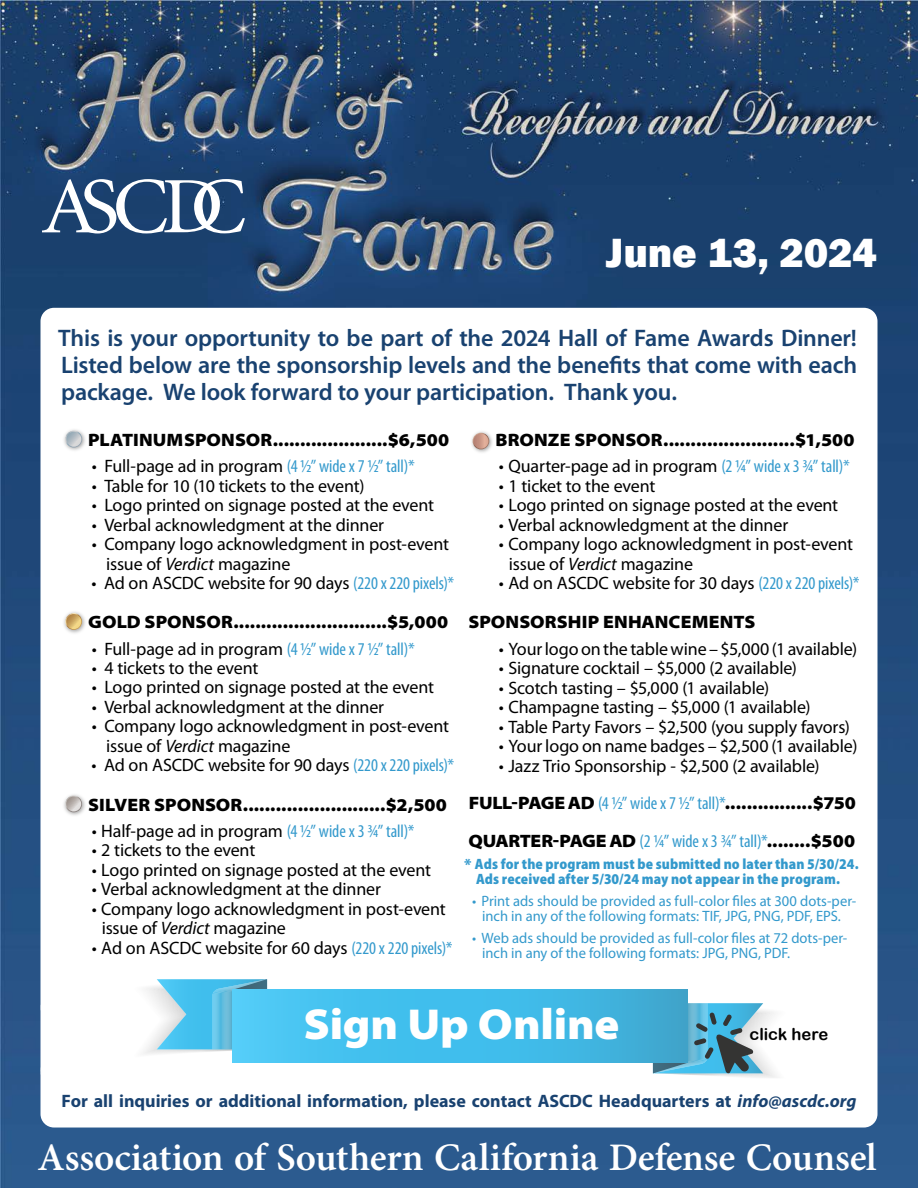
<style>
.page{position:relative;width:918px;height:1188px;background:#fff}
.page>*{position:absolute;margin:0;border:0;box-sizing:border-box;transform-origin:0 0}
.AEA_basic_text{font:900 semi-expanded 43.5px "Myriad Pro";letter-spacing:-.005em;color:#fff}
.t1{font:800 42px "Franklin Gothic";letter-spacing:-.005em;color:#fff}
.t2{font:600 39px "Minion Pro";letter-spacing:-.005em;color:#fff}
.t3{font:600 24px/27px "Myriad Pro";letter-spacing:-.01em;color:#194270;text-align:justify}
.t4{font:18px/19.5px "Myriad Pro";letter-spacing:-.01em;color:#000}
.t5{font:900 semi-expanded 18px "Myriad Pro";letter-spacing:.005em;color:#000}
.t6{font:700 18px "Myriad Pro";color:#194270}
.t7{font:900 semi-expanded 18px "Myriad Pro";letter-spacing:-.03em;color:#000}
.t8{font:900 semi-expanded 18px "Myriad Pro";letter-spacing:-.025em;color:#000}
.AEA_basic_text-2{font:16.65px "Arial Rounded MT Bold";letter-spacing:-.005em;color:#000}
.t9{font:15px/15px "Myriad Pro";color:#39c;text-align:center}
.t10{font:900 semi-condensed 15px "Myriad Pro";letter-spacing:.01em;color:#39c;scale:.96 1}
.s1{font-stretch:condensed;color:#39c}
.s2{font-style:italic}
.s3{font-weight:400;font-stretch:condensed;color:#39c}
.s4{font-stretch:semi-expanded}
</style>
<div class="page">
<img style="left:0;top:0;width:918px;height:1188px">
<div style="left:40px;top:308px;width:838px;height:820px;background:#fff;border-radius:14px"></div>
<img style="left:64px;top:429px;width:21px;height:22px">
<svg style="left:65px;top:431px;width:17px;height:17px"></svg>
<svg style="left:66px;top:432px;width:15px;height:15px"></svg>
<img style="left:64px;top:612px;width:21px;height:21px">
<svg style="left:65px;top:613px;width:17px;height:17px"></svg>
<svg style="left:66px;top:614px;width:15px;height:15px"></svg>
<img style="left:64px;top:794px;width:21px;height:22px">
<svg style="left:65px;top:796px;width:17px;height:16px"></svg>
<svg style="left:66px;top:796px;width:15px;height:16px"></svg>
<img style="left:471px;top:431px;width:22px;height:22px">
<svg style="left:473px;top:433px;width:16px;height:16px"></svg>
<svg style="left:473px;top:434px;width:15px;height:15px"></svg>
<svg style="left:42px;top:179px;width:203px;height:55px"></svg>
<svg style="left:143px;top:979px;width:124px;height:75px"></svg>
<div style="left:232px;top:990px;width:456px;height:73px;background:linear-gradient(to right,#4bccfb,#3cabd6)"></div>
<svg style="left:653px;top:1003px;width:124px;height:75px"></svg>
<p class="t1" style="left:606px;top:225px;width:272px">June 13, 2024</p>
<p class="t3" style="left:58px;top:325px;width:800px">This is your opportunity to be part of the 2024 Hall of Fame Awards Dinner!<br>Listed below are the sponsorship levels and the benefits that come with each package. We look forward to your participation. Thank you.</p>
<p class="t5" style="left:88px;top:430px;width:363px">PLATINUM SPONSOR.....................$6,500</p>
<p class="t4" style="left:92px;top:457px;width:325px">• Full-page ad in program <span class="s1">(4 ½” wide x 7 ½” tall)*</span></p>
<p class="t4" style="left:92px;top:476px;width:274px">• Table for 10 (10 tickets to the event)</p>
<p class="t4" style="left:92px;top:496px;width:344px">• Logo printed on signage posted at the event</p>
<p class="t4" style="left:92px;top:515px;width:294px">• Verbal acknowledgment at the dinner</p>
<p class="t4" style="left:106px;top:535px;width:344px;text-indent:-15px">• Company logo acknowledgment in post-event issue of <span class="s2">Verdict</span> magazine</p>
<p class="t4" style="left:92px;top:574px;width:364px">• Ad on ASCDC website for 90 days <span class="s1">(220 x 220 pixels)*</span></p>
<p class="t5" style="left:88px;top:612px;width:362px">GOLD SPONSOR............................$5,000</p>
<p class="t4" style="left:92px;top:639px;width:325px">• Full-page ad in program <span class="s1">(4 ½” wide x 7 ½” tall)*</span></p>
<p class="t4" style="left:92px;top:659px;width:168px">• 4 tickets to the event</p>
<p class="t4" style="left:92px;top:678px;width:344px">• Logo printed on signage posted at the event</p>
<p class="t4" style="left:92px;top:698px;width:294px">• Verbal acknowledgment at the dinner</p>
<p class="t4" style="left:106px;top:717px;width:344px;text-indent:-15px">• Company logo acknowledgment in post-event issue of <span class="s2">Verdict</span> magazine</p>
<p class="t4" style="left:92px;top:756px;width:364px">• Ad on ASCDC website for 90 days <span class="s1">(220 x 220 pixels)*</span></p>
<p class="t5" style="left:88px;top:794px;width:360px">SILVER SPONSOR..........................$2,500</p>
<p class="t4" style="left:92px;top:821px;width:325px">• Half-page ad in program <span class="s1">(4 ½” wide x 3 ¾” tall)*</span></p>
<p class="t4" style="left:92px;top:841px;width:165px">• 2 tickets to the event</p>
<p class="t4" style="left:92px;top:860px;width:341px">• Logo printed on signage posted at the event</p>
<p class="t4" style="left:92px;top:880px;width:291px">• Verbal acknowledgment at the dinner</p>
<p class="t4" style="left:102px;top:899px;width:346px;text-indent:-10px">• Company logo acknowledgment in post-event issue of <span class="s2">Verdict</span> magazine</p>
<p class="t4" style="left:92px;top:938px;width:363px">• Ad on ASCDC website for 60 days <span class="s1">(220 x 220 pixels)*</span></p>
<p class="t5" style="left:495px;top:430px;width:361px">BRONZE SPONSOR........................$1,500</p>
<p class="t4" style="left:499px;top:457px;width:352px">• Quarter-page ad in program <span class="s1">(2 ¼” wide x 3 ¾” tall)*</span></p>
<p class="t4" style="left:499px;top:476px;width:158px">• 1 ticket to the event</p>
<p class="t4" style="left:499px;top:496px;width:341px">• Logo printed on signage posted at the event</p>
<p class="t4" style="left:499px;top:515px;width:291px">• Verbal acknowledgment at the dinner</p>
<p class="t4" style="left:509px;top:535px;width:346px;text-indent:-10px">• Company logo acknowledgment in post-event issue of <span class="s2">Verdict</span> magazine</p>
<p class="t4" style="left:499px;top:574px;width:362px">• Ad on ASCDC website for 30 days <span class="s1">(220 x 220 pixels)*</span></p>
<p class="t5" style="left:468px;top:612px;width:289px">SPONSORSHIP ENHANCEMENTS</p>
<p class="t4" style="left:499px;top:639px;width:360px">• Your logo on the table wine – $5,000 (1 available)</p>
<p class="t4" style="left:499px;top:659px;width:300px">• Signature cocktail – $5,000 (2 available)</p>
<p class="t4" style="left:499px;top:678px;width:272px">• Scotch tasting – $5,000 (1 available)</p>
<p class="t4" style="left:499px;top:698px;width:313px">• Champagne tasting – $5,000 (1 available)</p>
<p class="t4" style="left:499px;top:717px;width:353px">• Table Party Favors – $2,500 (you supply favors)</p>
<p class="t4" style="left:499px;top:737px;width:360px">• Your logo on name badges – $2,500 (1 available)</p>
<p class="t4" style="left:499px;top:756px;width:322px">• Jazz Trio Sponsorship - $2,500 (2 available)</p>
<p class="t7" style="left:469px;top:793px;width:389px">FULL-PAGE AD <span class="s3">(4 ½” wide x 7 ½” tall)*</span>................$750</p>
<p class="t8" style="left:468px;top:831px;width:388px">QUARTER-PAGE AD <span class="s3">(2 ¼” wide x 3 ¾” tall)*</span>........$500</p>
<p class="t10" style="left:464px;top:855px;width:412px"><span class="s4">*</span> Ads for the program must be submitted no later than 5/30/24.</p>
<p class="t10" style="left:476px;top:870px;width:381px">Ads received after 5/30/24 may not appear in the program.</p>
<p class="t9" style="left:472px;top:894px;width:385px">• Print ads should be provided as full-color files at 300 dots-per&shy;inch in any of the following formats: TIF, JPG, PNG, PDF, EPS.</p>
<p class="t9" style="left:482px;top:930px;width:367px;text-align:left;text-indent:-10px">• Web ads should be provided as full-color files at 72 dots-per&shy;inch in any of the following formats: JPG, PNG, PDF.</p>
<p class="AEA_basic_text" style="left:303px;top:1000px;width:317px">Sign Up Online</p>
<p class="AEA_basic_text-2" style="left:750px;top:1025px;width:80px">click here</p>
<p class="t6" style="left:61px;top:1091px;width:797px">For all inquiries or additional information, please contact ASCDC Headquarters at <span class="s2">info@ascdc.org</span></p>
<p class="t2" style="left:37px;top:1134px;width:841px">Association of Southern California Defense Counsel</p>
</div>
